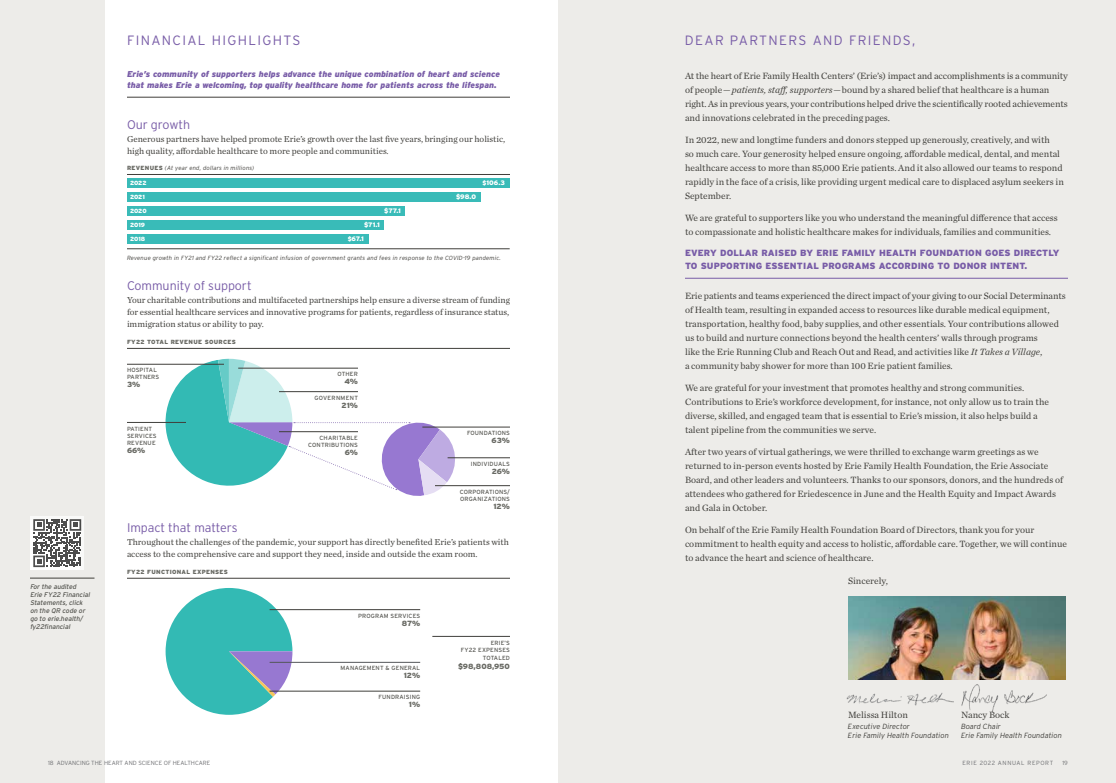
<style>
.page{position:relative;width:1116px;height:783px;background:#fff}
.page>*{position:absolute;margin:0;border:0;box-sizing:border-box;transform-origin:0 0}
.t1{font:300 13.5px "Interstate";letter-spacing:.1em;color:#785ca7}
.t2{font:300 12.5px "Interstate";letter-spacing:-.005em;color:#785ca7}
.t3{font:9.5px/14px "Chronicle Text G1";color:#403f3b}
.t4{font:9px/12px "Chronicle Text G1";color:#403f3b}
.t5{font:900 9px/13px "Interstate";letter-spacing:.015em;color:#785ca7}
.t6{font:italic 900 8.5px/11px "Interstate";color:#785ca7}
.t7{font:italic 300 7.5px "Interstate";letter-spacing:.005em;color:#403f3b}
.t8{font:900 7.5px "Interstate";color:#696a64}
.t9{font:italic 6.8px/8px "Interstate";color:#565651}
.t10{font:900 6.5px "Interstate";letter-spacing:-.005em;color:#fff}
.t11{font:6px/7px "Interstate";letter-spacing:.025em;color:#565651}
.t12{font:italic 300 6px "Interstate";letter-spacing:.025em;color:#403f3b}
.t13{font:900 6px "Interstate";letter-spacing:.05em;color:#696a64}
.t14{font:300 6px "Interstate";color:#6d6e71}
.t15{font:300 6px "Interstate";letter-spacing:.1em;color:#6d6e71}
.t16{font:900 6px "Interstate";letter-spacing:-.02em;color:#fff}
.t17{font:6px "Interstate";letter-spacing:.05em;color:#565651}
.s1{font-style:italic}
.s2{font-weight:900;font-style:normal;color:#696a64}
.s3{font-size:6px}
</style>
<div class="page">
<div style="left:558px;top:0;width:558px;height:783px;background:#edece9"></div>
<hr style="left:127px;top:97px;width:383px;height:1px;background:#403f3b">
<img style="left:846px;top:693px;width:108px;height:13px">
<img style="left:961px;top:684px;width:86px;height:29px">
<img style="left:848px;top:596px;width:217px;height:84px">
<hr style="left:685px;top:278px;width:383px;height:1px;background:#785ca7">
<hr style="left:127px;top:348px;width:383px;height:1px;background:#403f3b">
<hr style="left:127px;top:422px;width:59px;height:1px;background:#403f3b">
<hr style="left:127px;top:364px;width:97px;height:1px;background:#403f3b">
<svg style="left:157px;top:359px;width:303px;height:137px"></svg>
<hr style="left:422px;top:427px;width:88px;height:1px;background:#403f3b">
<hr style="left:448px;top:458px;width:62px;height:1px;background:#403f3b">
<hr style="left:435px;top:485px;width:75px;height:1px;background:#403f3b">
<hr style="left:127px;top:578px;width:383px;height:1px;background:#403f3b">
<svg style="left:166px;top:588px;width:126px;height:127px"></svg>
<hr style="left:270px;top:609px;width:150px;height:1px;background:#403f3b">
<hr style="left:270px;top:662px;width:150px;height:1px;background:#54565a">
<hr style="left:270px;top:691px;width:150px;height:1px;background:#403f3b">
<hr style="left:432px;top:636px;width:78px;height:1px;background:#403f3b">
<hr style="left:127px;top:174px;width:383px;height:1px;background:#403f3b">
<div style="left:127px;top:178px;width:383px;height:10px;background:#39bbb8"></div>
<div style="left:127px;top:192px;width:353px;height:10px;background:#39bbb8"></div>
<div style="left:127px;top:206px;width:278px;height:10px;background:#39bbb8"></div>
<div style="left:127px;top:220px;width:256px;height:10px;background:#39bbb8"></div>
<div style="left:127px;top:234px;width:242px;height:10px;background:#39bbb8"></div>
<hr style="left:127px;top:249px;width:383px;height:1px;background:#403f3b">
<div style="left:0;top:0;width:105px;height:783px;background:#edece9"></div>
<div style="left:30px;top:516px;width:54px;height:54px;background:#f9f9f8"></div>
<svg style="left:33px;top:519px;width:48px;height:48px"></svg>
<hr style="left:30px;top:578px;width:64px;height:1px;background:#403f3b">
<p class="t9" style="left:30px;top:583px;width:63px">For the audited<br>Erie FY22 Financial<br>Statements,click on the QR code or go to erie.health/ fy22financial</p>
<h1 class="t1" style="left:127px;top:33px;width:175px">FINANCIAL HIGHLIGHTS</h1>
<h1 class="t1" style="left:685px;top:33px;width:232px">DEAR PARTNERS AND FRIENDS,</h1>
<p class="t3" style="left:685px;top:69px;width:384px">At the heart of Erie Family Health Centers’ (Erie’s) impact and accomplishments is a community of people—<span class="s1">patients, staff, supporters</span>—bound by a shared belief that healthcare is a human right. As in previous years, your contributions helped drive the scientifically rooted achievements and innovations celebrated in the preceding pages.</p>
<p class="t3" style="left:685px;top:133px;width:380px">In 2022, new and longtime funders and donors stepped up generously, creatively, and with<br>so much care. Your generosity helped ensure ongoing, affordable medical, dental, and mental healthcare access to more than 85,000 Erie patients. And it also allowed our teams to respond rapidly in the face of a crisis, like providing urgent medical care to displaced asylum seekers in September.</p>
<p class="t3" style="left:685px;top:211px;width:374px">We are grateful to supporters like you who understand the meaningful difference that access to compassionate and holistic healthcare makes for individuals, families and communities.</p>
<p class="t6" style="left:127px;top:68px;width:374px">Erie’s community of supporters helps advance the unique combination of heart and science that makes Erie a welcoming, top quality healthcare home for patients across the lifespan.</p>
<h2 class="t2" style="left:127px;top:117px;width:65px">Our growth</h2>
<p class="t4" style="left:127px;top:132px;width:380px">Generous partners have helped promote Erie’s growth over the last five years, bringing our holistic, high quality, affordable healthcare to more people and communities.</p>
<p class="t12" style="left:127px;top:165px;width:129px"><span class="s2">REVENUES</span> (At year end, dollars in millions)</p>
<p class="t16" style="left:130px;top:179px;width:18px">2022</p>
<p class="t10" style="left:483px;top:179px;width:24px"><span class="s3">$</span>106.3</p>
<p class="t16" style="left:130px;top:193px;width:16px">2021</p>
<p class="t10" style="left:456px;top:193px;width:21px">$98.0</p>
<p class="t16" style="left:130px;top:207px;width:18px">2020</p>
<p class="t10" style="left:384px;top:207px;width:18px">$77.1</p>
<p class="t16" style="left:130px;top:221px;width:17px">2019</p>
<p class="t10" style="left:364px;top:221px;width:17px">$71.1</p>
<p class="t16" style="left:130px;top:235px;width:17px">2018</p>
<p class="t10" style="left:348px;top:235px;width:18px"><span class="s3">$</span>67.1</p>
<p class="t12" style="left:127px;top:255px;width:376px">Revenue growth in FY21 and FY22 reflect a significant infusion of government grants and fees in response to the COVID-19 pandemic.</p>
<p class="t5" style="left:685px;top:246px;width:376px">EVERY DOLLAR RAISED BY ERIE FAMILY HEALTH FOUNDATION GOES DIRECTLY<br>TO SUPPORTING ESSENTIAL PROGRAMS ACCORDING TO DONOR INTENT.</p>
<h2 class="t2" style="left:127px;top:279px;width:126px">Community of support</h2>
<p class="t4" style="left:127px;top:294px;width:384px;text-align:justify">Your charitable contributions and multifaceted partnerships help ensure a diverse stream of funding for essential healthcare services and innovative programs for patients, regardless of insurance status, immigration status or ability to pay.</p>
<p class="t13" style="left:127px;top:339px;width:110px">FY22 TOTAL REVENUE SOURCES</p>
<p class="t11" style="left:127px;top:367px;width:34px">HOSPITAL<br>PARTNERS</p>
<p class="t8" style="left:127px;top:380px;width:15px">3%</p>
<p class="t11" style="left:127px;top:425px;width:31px">PATIENT<br>SERVICES<br>REVENUE</p>
<p class="t8" style="left:127px;top:446px;width:20px">66%</p>
<p class="t11" style="left:338px;top:371px;width:22px">OTHER</p>
<p class="t8" style="left:345px;top:377px;width:15px">4%</p>
<p class="t17" style="left:315px;top:394px;width:45px">GOVERNMENT</p>
<p class="t8" style="left:342px;top:401px;width:18px">21%</p>
<p class="t11" style="left:308px;top:434px;width:51px;text-align:right">CHARITABLE<br>CONTRIBUTIONS</p>
<p class="t8" style="left:345px;top:448px;width:15px">6%</p>
<p class="t11" style="left:467px;top:430px;width:44px">FOUNDATIONS</p>
<p class="t8" style="left:492px;top:436px;width:20px">63%</p>
<p class="t11" style="left:471px;top:460px;width:41px">INDIVIDUALS</p>
<p class="t8" style="left:492px;top:467px;width:20px">26%</p>
<p class="t11" style="left:460px;top:488px;width:52px">CORPORATIONS/<br>ORGANIZATIONS</p>
<p class="t8" style="left:493px;top:502px;width:18px">12%</p>
<h2 class="t2" style="left:127px;top:521px;width:112px">Impact that matters</h2>
<p class="t4" style="left:127px;top:536px;width:384px">Throughout the challenges of the pandemic, your support has directly benefited Erie’s patients with access to the comprehensive care and support they need, inside and outside the exam room.</p>
<p class="t13" style="left:127px;top:569px;width:102px">FY22 FUNCTIONAL EXPENSES</p>
<p class="t11" style="left:358px;top:612px;width:64px">PROGRAM SERVICES</p>
<p class="t8" style="left:402px;top:619px;width:20px">87%</p>
<p class="t11" style="left:341px;top:665px;width:81px">MANAGEMENT &amp; GENERAL</p>
<p class="t8" style="left:404px;top:672px;width:18px">12%</p>
<p class="t11" style="left:379px;top:694px;width:43px">FUNDRAISING</p>
<p class="t8" style="left:409px;top:700px;width:13px">1%</p>
<p class="t11" style="left:461px;top:638px;width:51px;line-height:7.9px;text-align:right">ERIE’S<br>FY22 EXPENSES<br>TOTALED</p>
<p class="t8" style="left:458px;top:662px;width:53px">$98,808,950</p>
<p class="t3" style="left:685px;top:289px;width:382px">Erie patients and teams experienced the direct impact of your giving to our Social Determinants of Health team, resulting in expanded access to resources like durable medical equipment, transportation, healthy food, baby supplies, and other essentials. Your contributions allowed us to build and nurture connections beyond the health centers’ walls through programs<br>like the Erie Running Club and Reach Out and Read, and activities like <span class="s1">It Takes a Village</span>,<br>a community baby shower for more than 100 Erie patient families.</p>
<p class="t3" style="left:685px;top:381px;width:366px">We are grateful for your investment that promotes healthy and strong communities.<br>Contributions to Erie’s workforce development, for instance, not only allow us to train the diverse, skilled, and engaged team that is essential to Erie’s mission, it also helps build a talent pipeline from the communities we serve.</p>
<p class="t3" style="left:685px;top:445px;width:380px">After two years of virtual gatherings, we were thrilled to exchange warm greetings as we returned to in-person events hosted by Erie Family Health Foundation, the Erie Associate Board, and other leaders and volunteers. Thanks to our sponsors, donors, and the hundreds of attendees who gathered for Eriedescence in June and the Health Equity and Impact Awards and Gala in October.</p>
<p class="t3" style="left:685px;top:523px;width:383px">On behalf of the Erie Family Health Foundation Board of Directors, thank you for your commitment to health equity and access to holistic, affordable care. Together, we will continue to advance the heart and science of healthcare.</p>
<p class="t3" style="left:848px;top:574px;width:41px">Sincerely,</p>
<p class="t3" style="left:848px;top:708px;width:61px">Melissa Hilton</p>
<p class="t3" style="left:961px;top:708px;width:50px">Nancy Bock</p>
<p class="t7" style="left:848px;top:722px;width:64px">Executive Director</p>
<p class="t7" style="left:961px;top:722px;width:41px">Board Chair</p>
<p class="t7" style="left:848px;top:731px;width:103px">Erie Family Health Foundation</p>
<p class="t7" style="left:961px;top:731px;width:103px">Erie Family Health Foundation</p>
<p class="t14" style="left:48px;top:759px;width:164px">18 ADVANCING THE HEART AND SCIENCE OF HEALTHCARE</p>
<p class="t15" style="left:963px;top:759px;width:92px">ERIE 2022 ANNUAL REPORT</p>
<p class="t14" style="left:1062px;top:759px;width:7px">19</p>
</div>
